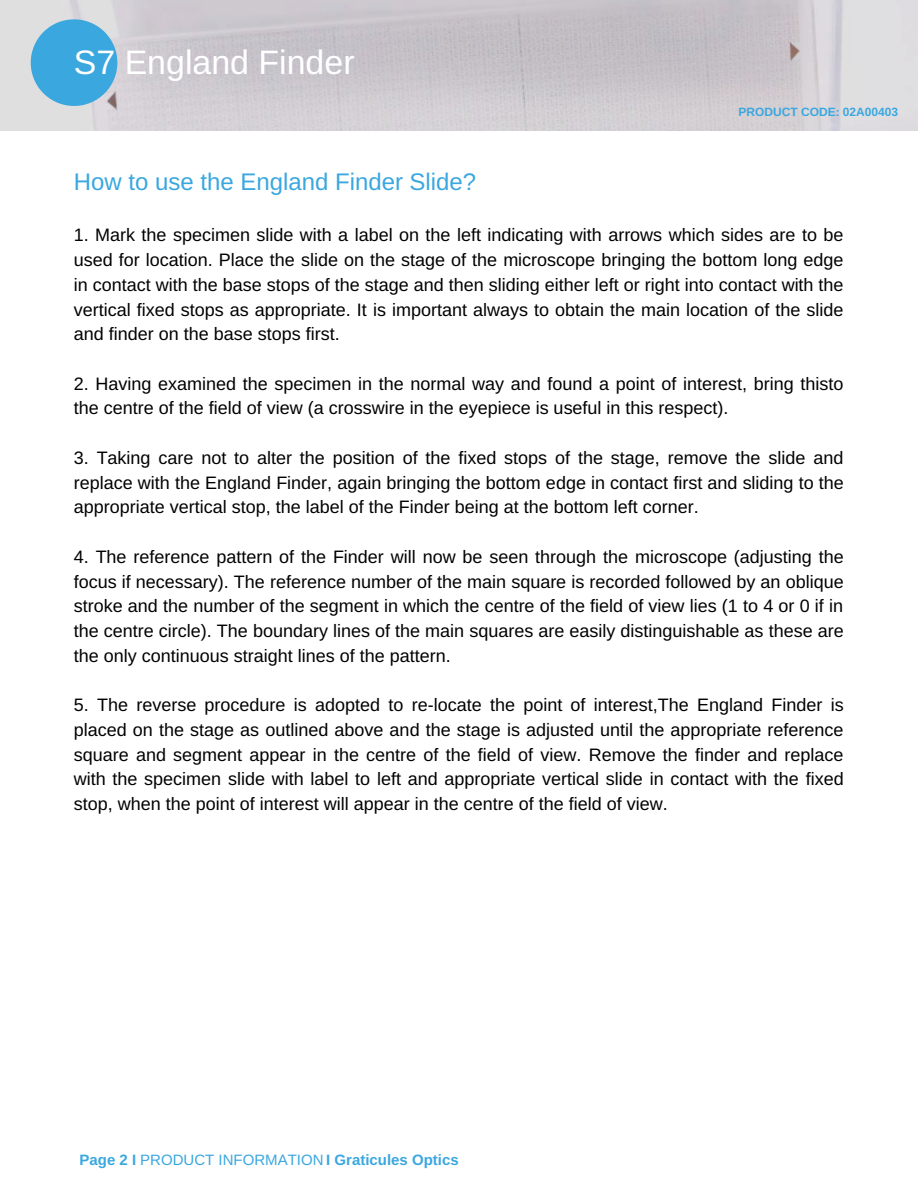
<style>
.page{position:relative;width:918px;height:1188px;background:#fff}
.page>*{position:absolute;margin:0;border:0;box-sizing:border-box;transform-origin:0 0}
.t1{font:33.9px "Arimo";color:#fff}
.t2{font:24px "Arimo";color:#3aa7df}
.t3{font:18px/24.8px "Arimo";color:#000;text-align:justify}
.t4{font:700 15px "Arimo";color:#3aa7df}
.t5{font:700 12px "Arimo";color:#3aa7df}
.s1{font-weight:400}
</style>
<div class="page">
<img style="left:0;top:0;width:918px;height:130px">
<svg style="left:31px;top:19px;width:86px;height:87px;background:#5bb1dd"></svg>
<h1 class="t1" style="left:74px;top:43px;width:282px">S7 England Finder</h1>
<p class="t5" style="left:739px;top:106px;width:161px">PRODUCT CODE: 02A00403</p>
<h2 class="t2" style="left:74px;top:168px;width:404px">How to use the England Finder Slide?</h2>
<p class="t3" style="left:74px;top:223px;width:771px">1. Mark the specimen slide with a label on the left indicating with arrows which sides are to be used for location. Place the slide on the stage of the microscope bringing the bottom long edge in contact with the base stops of the stage and then sliding either left or right into contact with the vertical fixed stops as appropriate. It is important always to obtain the main location of the slide and finder on the base stops first.</p>
<p class="t3" style="left:74px;top:371px;width:771px">2. Having examined the specimen in the normal way and found a point of interest, bring thisto the centre of the field of view (a crosswire in the eyepiece is useful in this respect).</p>
<p class="t3" style="left:74px;top:445px;width:772px">3. Taking care not to alter the position of the fixed stops of the stage, remove the slide and replace with the England Finder, again bringing the bottom edge in contact first and sliding to the appropriate vertical stop, the label of the Finder being at the bottom left corner.</p>
<p class="t3" style="left:74px;top:544px;width:771px">4. The reference pattern of the Finder will now be seen through the microscope (adjusting the focus if necessary). The reference number of the main square is recorded followed by an oblique stroke and the number of the segment in which the centre of the field of view lies (1 to 4 or 0 if in the centre circle). The boundary lines of the main squares are easily distinguishable as these are the only continuous straight lines of the pattern.</p>
<p class="t3" style="left:74px;top:693px;width:771px">5. The reverse procedure is adopted to re-locate the point of interest,The England Finder is placed on the stage as outlined above and the stage is adjusted until the appropriate reference square and segment appear in the centre of the field of view. Remove the finder and replace with the specimen slide with label to left and appropriate vertical slide in contact with the fixed stop, when the point of interest will appear in the centre of the field of view.</p>
<p class="t4" style="left:80px;top:1152px;width:381px">Page 2 I <span class="s1">PRODUCT INFORMATION</span> I Graticules Optics</p>
</div>
